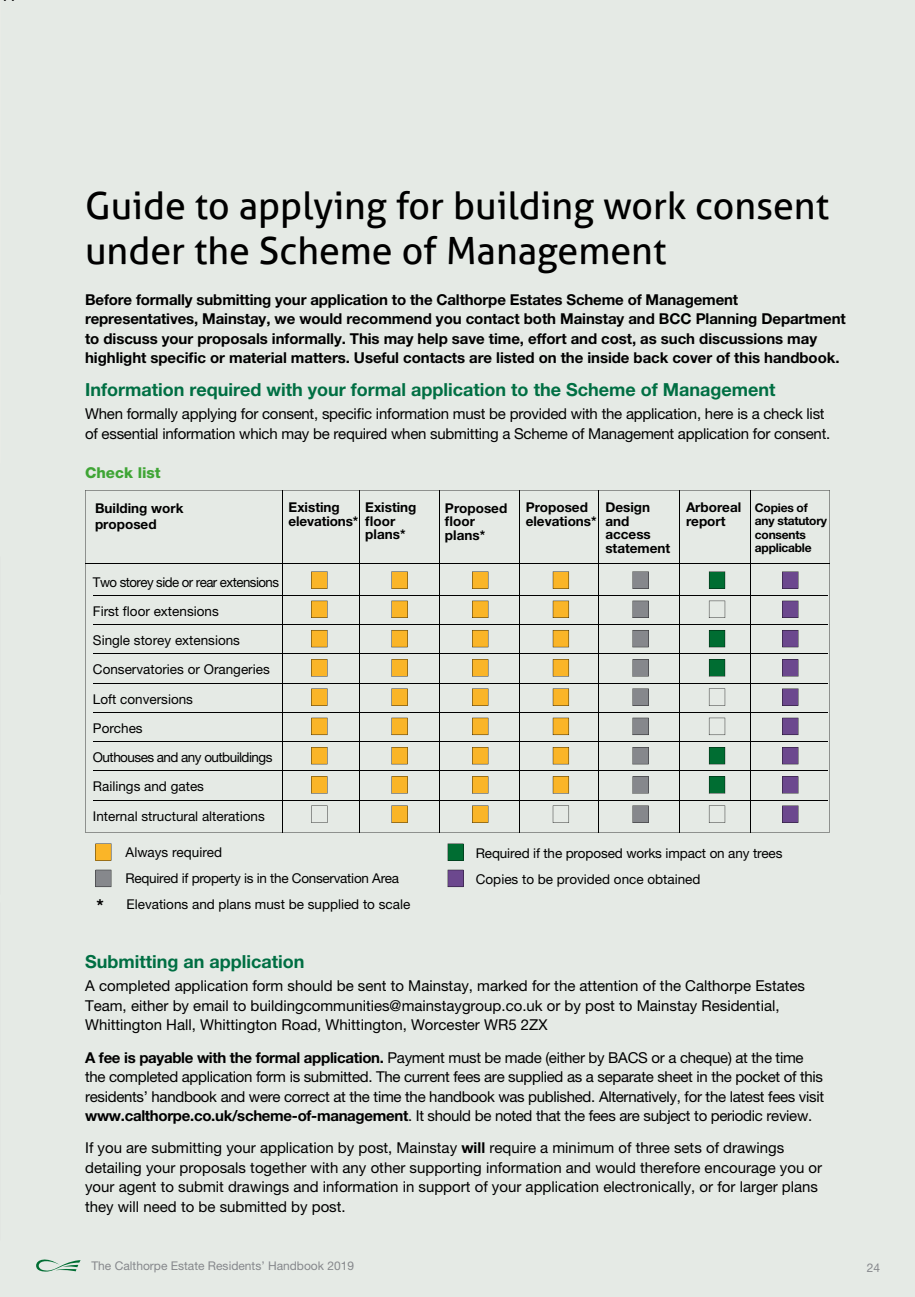
<style>
.page{position:relative;width:915px;height:1297px;background:#fff}
.page>*{position:absolute;margin:0;border:0;box-sizing:border-box;transform-origin:0 0}
.t1{font:37.5px/45px "Aller";color:#000}
.t2{font:700 18px "Helvetica Neue LT Pro";color:#006f43}
.t3{font:15px/19.5px "Helvetica Neue LT Pro";color:#000}
.t4{font:15px/19.5px "Helvetica Neue LT Pro";letter-spacing:-.02em;color:#000}
.t5{font:700 15px/19.5px "Helvetica Neue LT Pro";letter-spacing:-.005em;color:#000}
.t6{font:800 15px "Helvetica Neue LT Pro";color:#3fa535}
.t7{font:13.5px/29.2px "Helvetica Neue LT Pro";color:#000}
.t8{font:700 13.5px/13.5px "Helvetica Neue LT Pro";color:#000}
.t9{font:13.5px/26.2px "Helvetica Neue LT Pro";letter-spacing:-.02em;color:#000}
.t10{font:12px "Helvetica Neue LT Pro";color:#86888c}
.t11{font:700 12px/13.5px "Helvetica Neue LT Pro";letter-spacing:-.02em;color:#000}
.s1{font-weight:700;font-size:18px}
.s2{font-weight:700}
</style>
<div class="page">
<div style="left:1px;top:0;width:913px;height:1297px;background:#e5eae5"></div>
<svg style="left:36px;top:1259px;width:45px;height:12px"></svg>
<img style="left:0;top:557px;width:1px;height:337px">
<img style="left:0;top:902px;width:1px;height:338px">
<svg style="left:96px;top:843px;width:15px;height:18px"></svg>
<svg style="left:96px;top:870px;width:15px;height:17px"></svg>
<svg style="left:447px;top:843px;width:16px;height:18px"></svg>
<svg style="left:447px;top:870px;width:16px;height:17px"></svg>
<svg style="left:85px;top:490px;width:744px;height:342px"></svg>
<hr style="left:85px;top:563px;width:744px;height:1px;background:#000">
<hr style="left:750px;top:490px;width:1px;height:342px;background:#000">
<hr style="left:282px;top:490px;width:1px;height:342px;background:#000">
<hr style="left:359px;top:490px;width:1px;height:342px;background:#000">
<hr style="left:439px;top:490px;width:1px;height:342px;background:#000">
<hr style="left:519px;top:490px;width:1px;height:342px;background:#000">
<hr style="left:597px;top:490px;width:1px;height:342px;background:#000">
<hr style="left:678px;top:490px;width:1px;height:342px;background:#000">
<hr style="left:93px;top:595px;width:734px;height:1px;background:#000">
<hr style="left:93px;top:624px;width:734px;height:1px;background:#000">
<hr style="left:93px;top:654px;width:734px;height:1px;background:#000">
<hr style="left:93px;top:683px;width:734px;height:1px;background:#000">
<hr style="left:93px;top:712px;width:734px;height:1px;background:#000">
<hr style="left:93px;top:741px;width:734px;height:1px;background:#000">
<hr style="left:93px;top:771px;width:734px;height:1px;background:#000">
<hr style="left:93px;top:800px;width:734px;height:1px;background:#000">
<svg style="left:311px;top:571px;width:16px;height:18px"></svg>
<svg style="left:311px;top:601px;width:16px;height:17px"></svg>
<svg style="left:311px;top:630px;width:16px;height:17px"></svg>
<svg style="left:311px;top:659px;width:16px;height:17px"></svg>
<svg style="left:311px;top:688px;width:16px;height:18px"></svg>
<svg style="left:311px;top:718px;width:16px;height:17px"></svg>
<svg style="left:311px;top:747px;width:16px;height:17px"></svg>
<svg style="left:311px;top:776px;width:16px;height:17px"></svg>
<svg style="left:311px;top:805px;width:16px;height:18px"></svg>
<svg style="left:391px;top:571px;width:16px;height:18px"></svg>
<svg style="left:391px;top:601px;width:16px;height:17px"></svg>
<svg style="left:391px;top:630px;width:16px;height:17px"></svg>
<svg style="left:391px;top:659px;width:16px;height:17px"></svg>
<svg style="left:391px;top:688px;width:16px;height:18px"></svg>
<svg style="left:391px;top:718px;width:16px;height:17px"></svg>
<svg style="left:391px;top:747px;width:16px;height:17px"></svg>
<svg style="left:391px;top:776px;width:16px;height:17px"></svg>
<svg style="left:391px;top:805px;width:16px;height:18px"></svg>
<svg style="left:472px;top:571px;width:16px;height:18px"></svg>
<svg style="left:472px;top:601px;width:16px;height:17px"></svg>
<svg style="left:472px;top:630px;width:16px;height:17px"></svg>
<svg style="left:472px;top:659px;width:16px;height:17px"></svg>
<svg style="left:472px;top:688px;width:16px;height:18px"></svg>
<svg style="left:472px;top:718px;width:16px;height:17px"></svg>
<svg style="left:472px;top:747px;width:16px;height:17px"></svg>
<svg style="left:472px;top:776px;width:16px;height:17px"></svg>
<svg style="left:472px;top:805px;width:16px;height:18px"></svg>
<svg style="left:552px;top:571px;width:17px;height:18px"></svg>
<svg style="left:552px;top:601px;width:17px;height:17px"></svg>
<svg style="left:552px;top:630px;width:17px;height:17px"></svg>
<svg style="left:552px;top:659px;width:17px;height:17px"></svg>
<svg style="left:552px;top:688px;width:17px;height:18px"></svg>
<svg style="left:552px;top:718px;width:17px;height:17px"></svg>
<svg style="left:552px;top:747px;width:17px;height:17px"></svg>
<svg style="left:552px;top:776px;width:17px;height:17px"></svg>
<svg style="left:552px;top:805px;width:17px;height:18px"></svg>
<svg style="left:708px;top:571px;width:17px;height:18px"></svg>
<svg style="left:708px;top:601px;width:17px;height:17px"></svg>
<svg style="left:708px;top:630px;width:17px;height:17px"></svg>
<svg style="left:708px;top:659px;width:17px;height:17px"></svg>
<svg style="left:708px;top:688px;width:17px;height:18px"></svg>
<svg style="left:708px;top:718px;width:17px;height:17px"></svg>
<svg style="left:708px;top:747px;width:17px;height:17px"></svg>
<svg style="left:708px;top:776px;width:17px;height:17px"></svg>
<svg style="left:708px;top:805px;width:17px;height:18px"></svg>
<svg style="left:632px;top:571px;width:16px;height:18px"></svg>
<svg style="left:632px;top:601px;width:16px;height:17px"></svg>
<svg style="left:632px;top:630px;width:16px;height:17px"></svg>
<svg style="left:632px;top:659px;width:16px;height:17px"></svg>
<svg style="left:632px;top:688px;width:16px;height:18px"></svg>
<svg style="left:632px;top:718px;width:16px;height:17px"></svg>
<svg style="left:632px;top:747px;width:16px;height:17px"></svg>
<svg style="left:632px;top:776px;width:16px;height:17px"></svg>
<svg style="left:632px;top:805px;width:16px;height:18px"></svg>
<svg style="left:781px;top:571px;width:17px;height:18px"></svg>
<svg style="left:781px;top:601px;width:17px;height:17px"></svg>
<svg style="left:781px;top:630px;width:17px;height:17px"></svg>
<svg style="left:781px;top:659px;width:17px;height:17px"></svg>
<svg style="left:781px;top:688px;width:17px;height:18px"></svg>
<svg style="left:781px;top:718px;width:17px;height:17px"></svg>
<svg style="left:781px;top:747px;width:17px;height:17px"></svg>
<svg style="left:781px;top:776px;width:17px;height:17px"></svg>
<svg style="left:781px;top:805px;width:17px;height:18px"></svg>
<h1 class="t1" style="left:85px;top:183px;width:745px">Guide to applying for building work consent under the Scheme of Management</h1>
<p class="t5" style="left:85px;top:289px;width:762px">Before formally submitting your application to the Calthorpe Estates Scheme of Management representatives, Mainstay, we would recommend you contact both Mainstay and BCC Planning Department to discuss your proposals informally. This may help save time, effort and cost, as such discussions may highlight specific or material matters. Useful contacts are listed on the inside back cover of this handbook.</p>
<p class="t2" style="left:85px;top:378px;width:691px">Information required with your formal application to the Scheme of Management</p>
<p class="t3" style="left:85px;top:404px;width:746px">When formally applying for consent, specific information must be provided with the application, here is a check list of essential information which may be required when submitting a Scheme of Management application for consent.</p>
<p class="t6" style="left:85px;top:463px;width:77px">Check list</p>
<p class="t8" style="left:95px;top:500px;width:90px;line-height:16.5px">Building work proposed</p>
<p class="t8" style="left:288px;top:501px;width:71px">Existing elevations*</p>
<p class="t8" style="left:365px;top:501px;width:53px">Existing floor plans*</p>
<p class="t8" style="left:445px;top:501px;width:64px">Proposed floor plans*</p>
<p class="t8" style="left:525px;top:501px;width:72px">Proposed elevations*</p>
<p class="t8" style="left:605px;top:501px;width:66px">Design and access statement</p>
<p class="t8" style="left:685px;top:501px;width:57px">Arboreal report</p>
<p class="t11" style="left:754px;top:501px;width:74px">Copies of any statutory consents applicable</p>
<p class="t7" style="left:93px;top:567px;width:187px">Two storey side or rear extensions<br>First floor extensions<br>Single storey extensions<br>Conservatories or Orangeries<br>Loft conversions<br>Porches<br>Outhouses and any outbuildings<br>Railings and gates<br>Internal structural alterations</p>
<p class="t9" style="left:126px;top:839px;width:275px">Always required<br>Required if property is in the Conservation Area</p>
<p class="t7" style="left:475px;top:840px;width:308px;line-height:26.2px">Required if the proposed works impact on any trees<br>Copies to be provided once obtained</p>
<p class="t7" style="left:97px;top:889px;width:315px"><span class="s1">*</span> Elevations and plans must be supplied to scale</p>
<p class="t2" style="left:85px;top:950px;width:221px">Submitting an application</p>
<p class="t3" style="left:85px;top:976px;width:721px">A completed application form should be sent to Mainstay, marked for the attention of the Calthorpe Estates<br>Team, either by email to buildingcommunities@mainstaygroup.co.uk or by post to Mainstay Residential,<br>Whittington Hall, Whittington Road, Whittington, Worcester WR5 2ZX</p>
<p class="t4" style="left:85px;top:1047px;width:740px"><span class="s2">A fee is payable with the formal application.</span> Payment must be made (either by BACS or a cheque) at the time the completed application form is submitted. The current fees are supplied as a separate sheet in the pocket of this residents’ handbook and were correct at the time the handbook was published. Alternatively, for the latest fees visit <span class="s2">www.calthorpe.co.uk/scheme-of-management</span>. It should be noted that the fees are subject to periodic review.</p>
<p class="t3" style="left:85px;top:1138px;width:738px">If you are submitting your application by post, Mainstay <span class="s2">will</span> require a minimum of three sets of drawings detailing your proposals together with any other supporting information and would therefore encourage you or your agent to submit drawings and information in support of your application electronically, or for larger plans they will need to be submitted by post.</p>
<p class="t10" style="left:91px;top:1259px;width:264px">The Calthorpe Estate Residents’ Handbook 2019</p>
<p class="t10" style="left:866px;top:1260px;width:15px">24</p>
</div>
